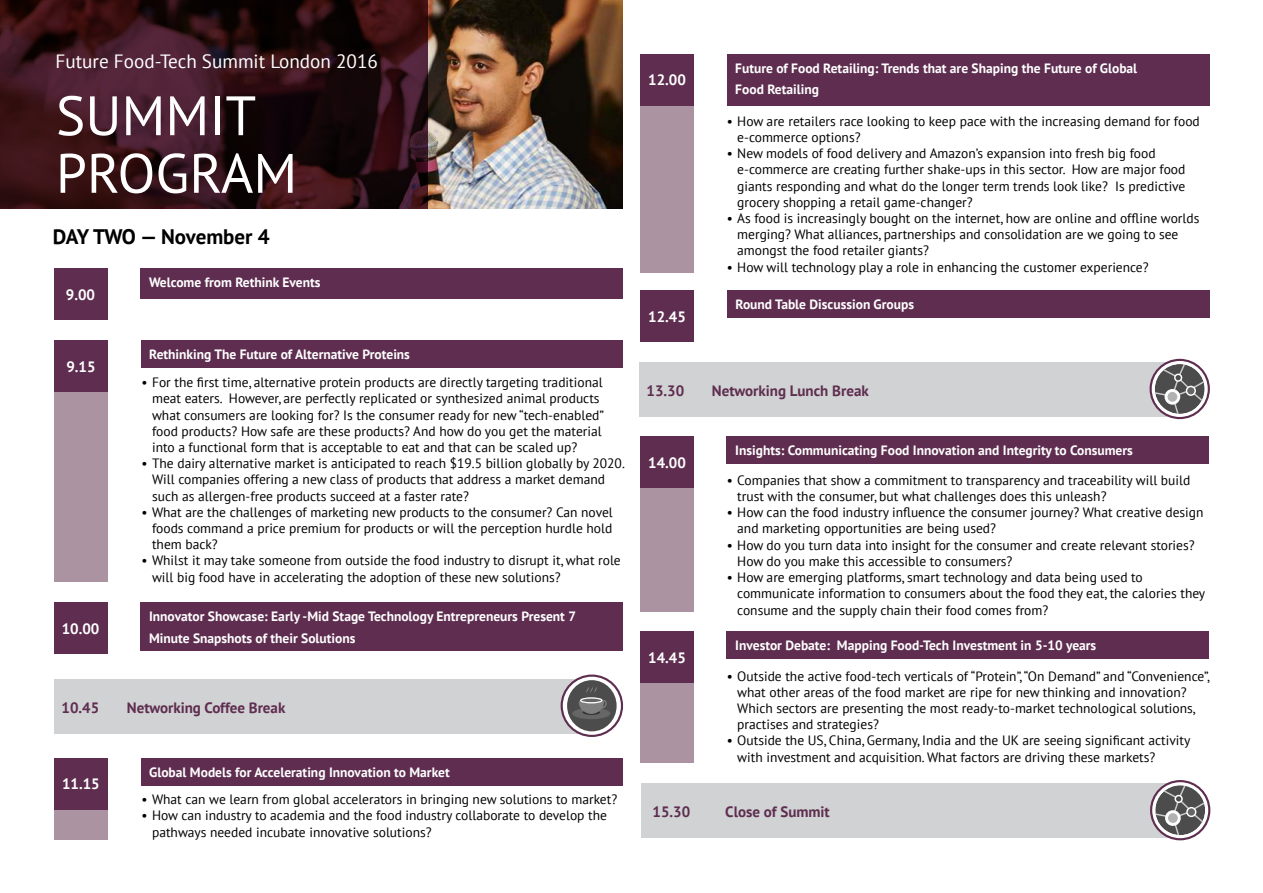
<style>
.page{position:relative;width:1263px;height:893px;background:#fff}
.page>*{position:absolute;margin:0;border:0;box-sizing:border-box;transform-origin:0 0}
.t1{font:55.5px/57.6px "PT Sans";color:#fff}
.t2{font:700 21px "PT Sans";letter-spacing:-.005em;color:#000}
.t3{font:19.2px "PT Sans";color:#fff}
.t4{font:700 15px "PT Sans";color:#5e2d4f}
.t5{font:700 15px "PT Sans";color:#fff}
.t6{font:13.5px/16.2px "PT Sans";color:#000}
.t7{font:700 13.5px/21.8px "PT Sans";color:#fff}
</style>
<div class="page">
<img style="left:428px;top:0;width:195px;height:208px">
<svg style="left:0;top:0;width:428px;height:208px;background:#301118"></svg>
<div style="left:54px;top:269px;width:54px;height:51px;background:#5e2d4f"></div>
<div style="left:141px;top:269px;width:482px;height:30px;background:#5e2d4f"></div>
<div style="left:54px;top:602px;width:54px;height:51px;background:#5e2d4f"></div>
<div style="left:141px;top:602px;width:482px;height:49px;background:#5e2d4f"></div>
<div style="left:54px;top:341px;width:54px;height:240px;background:#ac93a1"></div>
<div style="left:141px;top:341px;width:482px;height:27px;background:#5e2d4f"></div>
<div style="left:54px;top:341px;width:54px;height:51px;background:#5e2d4f"></div>
<div style="left:54px;top:758px;width:54px;height:81px;background:#ac93a1"></div>
<div style="left:141px;top:758px;width:482px;height:27px;background:#5e2d4f"></div>
<div style="left:54px;top:758px;width:54px;height:51px;background:#5e2d4f"></div>
<div style="left:641px;top:783px;width:538px;height:54px;background:#d1d2d4"></div>
<svg style="left:1151px;top:781px;width:58px;height:58px"></svg>
<div style="left:1150px;top:780px;width:60px;height:60px;border:2px solid #5e2d4f;border-radius:50%"></div>
<svg style="left:1155px;top:785px;width:50px;height:50px;background:#827f81"></svg>
<svg style="left:1175px;top:795px;width:7px;height:7px"></svg>
<div style="left:1174px;top:795px;width:9px;height:8px;border:1px solid #fff;border-radius:50%"></div>
<div style="left:54px;top:679px;width:538px;height:54px;background:#d1d2d4"></div>
<svg style="left:562px;top:676px;width:60px;height:60px"></svg>
<div style="left:561px;top:674px;width:62px;height:63px;border:2px solid #5e2d4f;border-radius:50%"></div>
<div style="left:567px;top:680px;width:50px;height:51px;background:#4c4c4c;border-radius:50%"></div>
<div style="left:572px;top:708px;width:38px;height:11px;background:#666;border-radius:50%"></div>
<svg style="left:579px;top:685px;width:28px;height:29px"></svg>
<div style="left:727px;top:290px;width:483px;height:28px;background:#5e2d4f"></div>
<div style="left:640px;top:290px;width:54px;height:51px;background:#5e2d4f"></div>
<div style="left:640px;top:98px;width:54px;height:175px;background:#ac93a1"></div>
<div style="left:640px;top:54px;width:54px;height:51px;background:#5e2d4f"></div>
<div style="left:727px;top:54px;width:482px;height:51px;background:#5e2d4f"></div>
<div style="left:640px;top:436px;width:54px;height:176px;background:#ac93a1"></div>
<div style="left:640px;top:436px;width:54px;height:51px;background:#5e2d4f"></div>
<div style="left:727px;top:436px;width:482px;height:28px;background:#5e2d4f"></div>
<div style="left:640px;top:655px;width:54px;height:108px;background:#ac93a1"></div>
<div style="left:640px;top:632px;width:54px;height:51px;background:#5e2d4f"></div>
<div style="left:727px;top:632px;width:482px;height:27px;background:#5e2d4f"></div>
<div style="left:639px;top:362px;width:538px;height:55px;background:#d1d2d4"></div>
<svg style="left:1151px;top:360px;width:58px;height:58px"></svg>
<div style="left:1149px;top:359px;width:61px;height:60px;border:2px solid #5e2d4f;border-radius:50%"></div>
<svg style="left:1155px;top:364px;width:50px;height:50px;background:#827f81"></svg>
<div style="left:1175px;top:374px;width:6px;height:7px;background:#4c4c4c;border-radius:50%"></div>
<div style="left:1174px;top:374px;width:8px;height:8px;border:1px solid #fff;border-radius:50%"></div>
<h3 class="t3" style="left:55px;top:52px;width:324px">Future Food-Tech Summit London 2016</h3>
<h1 class="t1" style="left:56px;top:90px;width:243px">SUMMIT<br>PROGRAM</h1>
<h2 class="t2" style="left:53px;top:229px;width:218px">DAY TWO — November 4</h2>
<p class="t5" style="left:66px;top:289px;width:31px">9.00</p>
<p class="t5" style="left:66px;top:361px;width:31px">9.15</p>
<p class="t7" style="left:149px;top:273px;width:173px">Welcome from Rethink Events</p>
<p class="t7" style="left:149px;top:345px;width:262px">Rethinking The Future of Alternative Proteins</p>
<p class="t6" style="left:152px;top:374px;width:453px;text-indent:-11px">• For the first time, alternative protein products are directly targeting traditional meat eaters. However, are perfectly replicated or synthesized animal products what consumers are looking for? Is the consumer ready for new “tech-enabled” food products? How safe are these products? And how do you get the material into a functional form that is acceptable to eat and that can be scaled up?</p>
<p class="t6" style="left:152px;top:456px;width:474px;text-indent:-11px">• The dairy alternative market is anticipated to reach $19.5 billion globally by 2020.<br>Will companies offering a new class of products that address a market demand such as allergen-free products succeed at a faster rate?</p>
<p class="t6" style="left:152px;top:505px;width:462px;text-align:justify;text-indent:-11px">• What are the challenges of marketing new products to the consumer? Can novel foods command a price premium for products or will the perception hurdle hold them back?</p>
<p class="t6" style="left:152px;top:553px;width:470px;text-indent:-11px">• Whilst it may take someone from outside the food industry to disrupt it, what role will big food have in accelerating the adoption of these new solutions?</p>
<p class="t5" style="left:62px;top:623px;width:39px">10.00</p>
<p class="t7" style="left:149px;top:607px;width:428px">Innovator Showcase: Early -Mid Stage Technology Entrepreneurs Present 7<br>Minute Snapshots of their Solutions</p>
<p class="t4" style="left:62px;top:702px;width:39px">10.45</p>
<p class="t4" style="left:127px;top:702px;width:160px">Networking Coffee Break</p>
<p class="t5" style="left:62px;top:778px;width:39px">11.15</p>
<p class="t7" style="left:149px;top:762px;width:302px">Global Models for Accelerating Innovation to Market</p>
<p class="t6" style="left:142px;top:792px;width:477px">• What can we learn from global accelerators in bringing new solutions to market?</p>
<p class="t6" style="left:152px;top:808px;width:456px;text-indent:-11px">• How can industry to academia and the food industry collaborate to develop the pathways needed incubate innovative solutions?</p>
<p class="t5" style="left:648px;top:74px;width:39px">12.00</p>
<p class="t7" style="left:735px;top:58px;width:403px">Future of Food Retailing: Trends that are Shaping the Future of Global<br>Food Retailing</p>
<p class="t6" style="left:737px;top:114px;width:464px;text-indent:-11px">• How are retailers race looking to keep pace with the increasing demand for food e-commerce options?</p>
<p class="t6" style="left:737px;top:146px;width:450px;text-indent:-11px">• New models of food delivery and Amazon’s expansion into fresh big food e-commerce are creating further shake-ups in this sector. How are major food giants responding and what do the longer term trends look like? Is predictive grocery shopping a retail game-changer?</p>
<p class="t6" style="left:737px;top:210px;width:464px;text-indent:-11px">• As food is increasingly bought on the internet, how are online and offline worlds merging? What alliances, partnerships and consolidation are we going to see amongst the food retailer giants?</p>
<p class="t6" style="left:727px;top:260px;width:423px">• How will technology play a role in enhancing the customer experience?</p>
<p class="t5" style="left:648px;top:311px;width:39px">12.45</p>
<p class="t7" style="left:735px;top:295px;width:180px">Round Table Discussion Groups</p>
<p class="t4" style="left:646px;top:385px;width:39px">13.30</p>
<p class="t4" style="left:712px;top:385px;width:158px">Networking Lunch Break</p>
<p class="t5" style="left:648px;top:457px;width:39px">14.00</p>
<p class="t5" style="left:648px;top:652px;width:39px">14.45</p>
<p class="t7" style="left:735px;top:441px;width:399px">Insights: Communicating Food Innovation and Integrity to Consumers</p>
<p class="t6" style="left:737px;top:473px;width:454px;text-indent:-11px">• Companies that show a commitment to transparency and traceability will build trust with the consumer, but what challenges does this unleash?</p>
<p class="t6" style="left:737px;top:504px;width:468px;text-indent:-11px">• How can the food industry influence the consumer journey? What creative design and marketing opportunities are being used?</p>
<p class="t6" style="left:737px;top:538px;width:459px;text-indent:-11px">• How do you turn data into insight for the consumer and create relevant stories?<br>How do you make this accessible to consumers?</p>
<p class="t6" style="left:737px;top:570px;width:469px;text-indent:-11px">• How are emerging platforms, smart technology and data being used to communicate information to consumers about the food they eat, the calories they consume and the supply chain their food comes from?</p>
<p class="t7" style="left:735px;top:636px;width:362px">Investor Debate: Mapping Food-Tech Investment in 5-10 years</p>
<p class="t6" style="left:737px;top:668px;width:474px;text-indent:-11px">• Outside the active food-tech verticals of “Protein”, “On Demand” and “Convenience”, what other areas of the food market are ripe for new thinking and innovation?<br>Which sectors are presenting the most ready-to-market technological solutions, practises and strategies?</p>
<p class="t6" style="left:737px;top:732px;width:455px;text-indent:-11px">• Outside the US, China, Germany, India and the UK are seeing significant activity with investment and acquisition. What factors are driving these markets?</p>
<p class="t4" style="left:652px;top:806px;width:39px">15.30</p>
<p class="t4" style="left:725px;top:806px;width:106px">Close of Summit</p>
</div>
